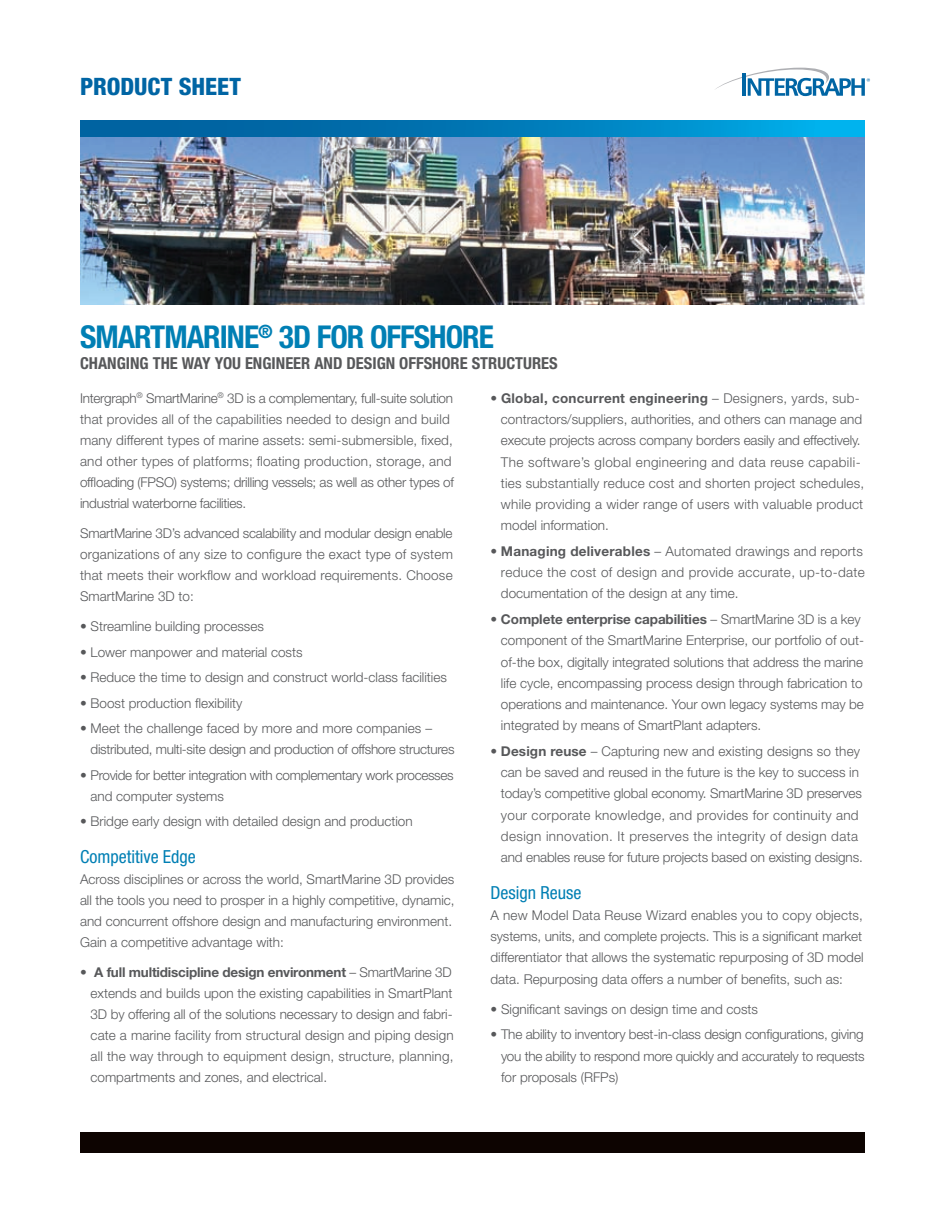
<style>
.page{position:relative;width:945px;height:1215px;background:#fff}
.page>*{position:absolute;margin:0;border:0;box-sizing:border-box;transform-origin:0 0}
.t1{font:700 condensed 31.5px "Helvetica Neue LT Std";letter-spacing:-.03em;color:#007fb4}
.t2{font:800 condensed 24px "Helvetica Neue LT Std";color:#0065a4}
.t3{font:condensed 18px "Helvetica Neue LT Std";color:#007fb4}
.t4{font:700 condensed 16.5px "Helvetica Neue LT Std";color:#57585a}
.t5{font:300 13.5px/21.1px "Helvetica Neue LT Std";color:#57585a}
.t6{font:300 13.5px/21px "Helvetica Neue LT Std";letter-spacing:-.02em;color:#57585a}
.s1{font-weight:700}
</style>
<div class="page">
<div style="left:80px;top:1132px;width:785px;height:22px;background:#0d0401"></div>
<svg style="left:716px;top:68px;width:154px;height:28px"></svg>
<img style="left:80px;top:137px;width:785px;height:168px">
<svg style="left:80px;top:120px;width:785px;height:17px;background:#007ebb"></svg>
<h2 class="t2" style="left:80px;top:72px;width:163px">PRODUCT SHEET</h2>
<h1 class="t1" style="left:80px;top:318px;width:415px">SMARTMARINE<sup>®</sup> 3D FOR OFFSHORE</h1>
<p class="t4" style="left:80px;top:354px;width:82px">CHANGING THE</p>
<p class="t4" style="left:182px;top:354px;width:99px">WAY YOU EN GINEER</p>
<p class="t4" style="left:314px;top:354px;width:11px">AND</p>
<p class="t4" style="left:346px;top:354px;width:96px">DESIGN OFFSHORE</p>
<p class="t4" style="left:472px;top:354px;width:88px">STRUCTURES</p>
<p class="t5" style="left:80px;top:387px;width:376px">Intergraph<sup>®</sup> SmartMarine<sup>®</sup> 3D is a complementary, full-suite solution that provides all of the capabilities needed to design and build many different types of marine assets: semi-submersible, fixed, and other types of platforms; floating production, storage, and offloading (FPSO) systems; drilling vessels; as well as other types of industrial waterborne facilities.</p>
<p class="t5" style="left:80px;top:522px;width:374px;text-align:justify">SmartMarine 3D’s advanced scalability and modular design enable organizations of any size to configure the exact type of system that meets their workflow and workload requirements. Choose SmartMarine 3D to:</p>
<p class="t5" style="left:80px;top:615px;width:185px">• Streamline building processes</p>
<p class="t5" style="left:80px;top:641px;width:224px">• Lower manpower and material costs</p>
<p class="t5" style="left:80px;top:667px;width:368px">• Reduce the time to design and construct world-class facilities</p>
<p class="t5" style="left:80px;top:692px;width:164px">• Boost production flexibility</p>
<p class="t6" style="left:91px;top:718px;width:365px;text-indent:-11px">• Meet the challenge faced by more and more companies – distributed, multi-site design and production of offshore structures</p>
<p class="t6" style="left:91px;top:764px;width:365px;text-indent:-11px">• Provide for better integration with complementary work processes and computer systems</p>
<p class="t5" style="left:80px;top:811px;width:334px">• Bridge early design with detailed design and production</p>
<h3 class="t3" style="left:80px;top:846px;width:117px">Competitive Edge</h3>
<p class="t5" style="left:80px;top:868px;width:376px">Across disciplines or across the world, SmartMarine 3D provides all the tools you need to prosper in a highly competitive, dynamic, and concurrent offshore design and manufacturing environment.<br>Gain a competitive advantage with:</p>
<p class="t5" style="left:91px;top:961px;width:365px;text-indent:-11px">• <span class="s1">A full multidiscipline design environment</span> – SmartMarine 3D extends and builds upon the existing capabilities in SmartPlant 3D by offering all of the solutions necessary to design and fabri&shy;cate a marine facility from structural design and piping design all the way through to equipment design, structure, planning, compartments and zones, and electrical.</p>
<p class="t5" style="left:501px;top:387px;width:365px;text-indent:-10px"><span class="s1">• Global, concurrent engineering</span> – Designers, yards, sub&shy;contractors/suppliers, authorities, and others can manage and execute projects across company borders easily and effectively.<br>The software’s global engineering and data reuse capabili&shy;ties substantially reduce cost and shorten project schedules, while providing a wider range of users with valuable product model information.</p>
<p class="t5" style="left:501px;top:540px;width:365px;text-indent:-10px"><span class="s1">• Managing deliverables</span> – Automated drawings and reports reduce the cost of design and provide accurate, up-to-date documentation of the design at any time.</p>
<p class="t5" style="left:501px;top:608px;width:365px;text-indent:-10px"><span class="s1">• Complete enterprise capabilities</span> – SmartMarine 3D is a key component of the SmartMarine Enterprise, our portfolio of out&shy;of-the box, digitally integrated solutions that address the marine life cycle, encompassing process design through fabrication to operations and maintenance. Your own legacy systems may be integrated by means of SmartPlant adapters.</p>
<p class="t5" style="left:501px;top:740px;width:363px;text-indent:-11px"><span class="s1">• Design reuse</span> – Capturing new and existing designs so they can be saved and reused in the future is the key to success in today’s competitive global economy. SmartMarine 3D preserves your corporate knowledge, and provides for continuity and design innovation. It preserves the integrity of design data and enables reuse for future projects based on existing designs.</p>
<h3 class="t3" style="left:491px;top:882px;width:92px">Design Reuse</h3>
<p class="t5" style="left:491px;top:904px;width:375px;text-align:justify">A new Model Data Reuse Wizard enables you to copy objects, systems, units, and complete projects. This is a significant market differentiator that allows the systematic repurposing of 3D model data. Repurposing data offers a number of benefits, such as:</p>
<p class="t5" style="left:491px;top:998px;width:269px">• Significant savings on design time and costs</p>
<p class="t5" style="left:501px;top:1024px;width:365px;text-align:justify;text-indent:-11px">• The ability to inventory best-in-class design configurations, giving you the ability to respond more quickly and accurately to requests for proposals (RFPs)</p>
</div>
